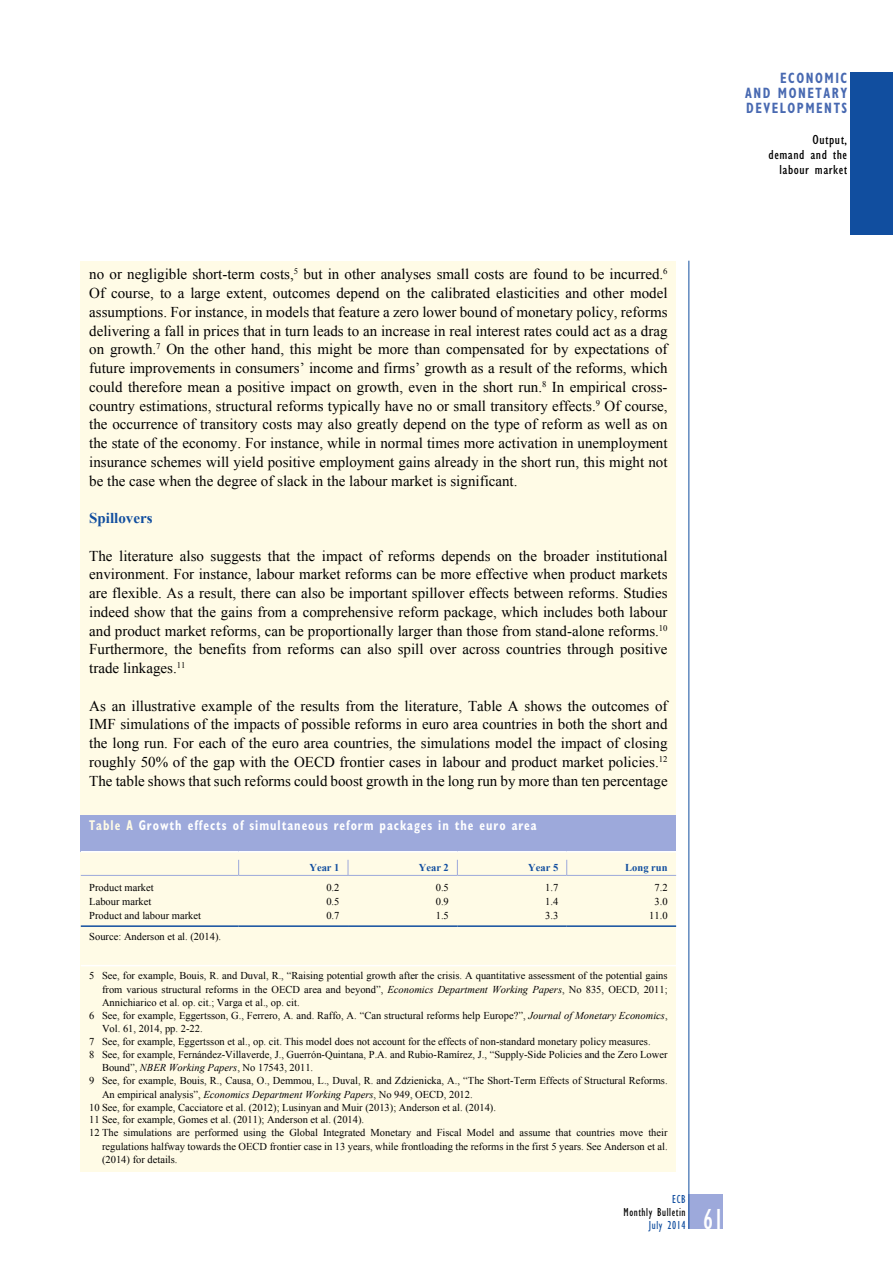
<style>
.page{position:relative;width:893px;height:1263px;background:#fff}
.page>*{position:absolute;margin:0;border:0;box-sizing:border-box;transform-origin:0 0}
.t1{font:condensed 30px "Gill Sans Myriad";color:#fff;scale:.95 1}
.t2{font:15px/18.8px "Times New Roman WGL";color:#000;text-align:justify}
.t3{font:700 condensed 15px/15px "Gill Sans Myriad";letter-spacing:.12em;color:#4869b1;text-align:justify;scale:.85 1}
.t4{font:700 15px "Times New Roman WGL";color:#114e9f}
.t5{font:700 condensed 14.25px "Gill Sans Myriad";letter-spacing:.08em;color:#fff;scale:.85 1}
.t6{font:condensed 13.5px/15px "Gill Sans Myriad";letter-spacing:.035em;color:#000;text-align:right;scale:1.1 1}
.t7{font:condensed 12px "Gill Sans Myriad";letter-spacing:.05em;color:#000;scale:.95 1}
.t8{font:condensed 12px "Gill Sans Myriad";letter-spacing:.05em;color:#114e9f;scale:.95 1}
.t9{font:10.5px "Times New Roman WGL";color:#000}
.t10{font:700 10.5px "Times New Roman WGL";color:#114e9f}
.s1{color:#fffbe6}
.s2{font-style:italic}
</style>
<div class="page">
<div style="left:689px;top:1195px;width:34px;height:34px;background:#9da9db"></div>
<hr style="left:689px;top:261px;width:1px;height:968px;background:#114e9f">
<div style="left:850px;top:72px;width:43px;height:163px;background:#114e9f"></div>
<div style="left:81px;top:261px;width:595px;height:910px;background:#fffbe6"></div>
<hr style="left:81px;top:965px;width:595px;height:1px;background:#fff">
<div style="left:81px;top:815px;width:595px;height:37px;background:#9da9db"></div>
<svg style="left:238px;top:860px;width:1px;height:15px"></svg>
<svg style="left:348px;top:860px;width:1px;height:15px"></svg>
<svg style="left:457px;top:860px;width:1px;height:15px"></svg>
<svg style="left:566px;top:860px;width:1px;height:15px"></svg>
<hr style="left:81px;top:851px;width:158px;height:1px;background:#fff">
<hr style="left:239px;top:851px;width:109px;height:1px;background:#fff">
<hr style="left:348px;top:851px;width:109px;height:1px;background:#fff">
<hr style="left:457px;top:851px;width:110px;height:1px;background:#fff">
<hr style="left:567px;top:851px;width:109px;height:1px;background:#fff">
<hr style="left:81px;top:875px;width:158px;height:1px;background:#9da9db">
<hr style="left:239px;top:875px;width:109px;height:1px;background:#9da9db">
<hr style="left:348px;top:875px;width:109px;height:1px;background:#9da9db">
<hr style="left:457px;top:875px;width:110px;height:1px;background:#9da9db">
<hr style="left:567px;top:875px;width:109px;height:1px;background:#9da9db">
<hr style="left:81px;top:925px;width:158px;height:2px;background:#114e9f">
<hr style="left:239px;top:925px;width:109px;height:2px;background:#114e9f">
<hr style="left:348px;top:925px;width:109px;height:2px;background:#114e9f">
<hr style="left:457px;top:925px;width:110px;height:2px;background:#114e9f">
<hr style="left:567px;top:925px;width:109px;height:2px;background:#114e9f">
<p class="t3" style="left:745px;top:71px;width:121px;text-indent:35px">Economic and monetary developments</p>
<p class="t6" style="left:769px;top:132px;width:73px">Output,<br>demand and the labour market</p>
<p class="t2" style="left:89px;top:265px;width:580px">no or negligible short-term costs,<sup>5</sup> but in other analyses small costs are found to be incurred.<sup>6<br></sup>Of course, to a large extent, outcomes depend on the calibrated elasticities and other model assumptions. For instance, in models that feature a zero lower bound of monetary policy, reforms delivering a fall in prices that in turn leads to an increase in real interest rates could act as a drag on growth.<sup>7</sup> On the other hand, this might be more than compensated for by expectations of future improvements in consumers’ income and firms’ growth as a result of the reforms, which could therefore mean a positive impact on growth, even in the short run.<sup>8</sup> In empirical cross&shy;country estimations, structural reforms typically have no or small transitory effects.<sup>9</sup> Of course, the occurrence of transitory costs may also greatly depend on the type of reform as well as on the state of the economy. For instance, while in normal times more activation in unemployment insurance schemes will yield positive employment gains already in the short run, this might not be the case when the degree of slack in the labour market is significant.</p>
<p class="t4" style="left:89px;top:508px;width:65px">Spillovers</p>
<p class="t2" style="left:89px;top:546px;width:580px">The literature also suggests that the impact of reforms depends on the broader institutional environment. For instance, labour market reforms can be more effective when product markets are flexible. As a result, there can also be important spillover effects between reforms. Studies indeed show that the gains from a comprehensive reform package, which includes both labour and product market reforms, can be proportionally larger than those from stand-alone reforms.<sup>10<br></sup>Furthermore, the benefits from reforms can also spill over across countries through positive trade linkages.<sup>11</sup></p>
<p class="t2" style="left:89px;top:696px;width:580px">As an illustrative example of the results from the literature, Table A shows the outcomes of IMF simulations of the impacts of possible reforms in euro area countries in both the short and the long run. For each of the euro area countries, the simulations model the impact of closing roughly 50% of the gap with the OECD frontier cases in labour and product market policies.<sup>12<br></sup>The table shows that such reforms could boost growth in the long run by more than ten percentage</p>
<p class="t5" style="left:89px;top:816px;width:528px"><span class="s1">table a</span> Growth effects of simultaneous reform packages in the euro area</p>
<p class="t10" style="left:309px;top:860px;width:32px">Year 1</p>
<p class="t10" style="left:419px;top:860px;width:32px">Year 2</p>
<p class="t10" style="left:528px;top:860px;width:32px">Year 5</p>
<p class="t10" style="left:625px;top:860px;width:44px">Long run</p>
<p class="t9" style="left:89px;top:881px;width:66px">Product market</p>
<p class="t9" style="left:326px;top:881px;width:15px">0.2</p>
<p class="t9" style="left:436px;top:881px;width:15px">0.5</p>
<p class="t9" style="left:545px;top:881px;width:15px">1.7</p>
<p class="t9" style="left:654px;top:881px;width:15px">7.2</p>
<p class="t9" style="left:89px;top:894px;width:64px">Labour market</p>
<p class="t9" style="left:326px;top:894px;width:15px">0.5</p>
<p class="t9" style="left:436px;top:894px;width:15px">0.9</p>
<p class="t9" style="left:545px;top:894px;width:15px">1.4</p>
<p class="t9" style="left:654px;top:894px;width:15px">3.0</p>
<p class="t9" style="left:89px;top:908px;width:113px">Product and labour market</p>
<p class="t9" style="left:326px;top:908px;width:15px">0.7</p>
<p class="t9" style="left:436px;top:908px;width:15px">1.5</p>
<p class="t9" style="left:545px;top:908px;width:15px">3.3</p>
<p class="t9" style="left:649px;top:908px;width:20px">11.0</p>
<p class="t9" style="left:89px;top:929px;width:133px">Source: Anderson et al. (2014).</p>
<p class="t9" style="left:89px;top:968px;width:580px">5 See, for example, Bouis, R. and Duval, R., “Raising potential growth after the crisis. A quantitative assessment of the potential gains</p>
<p class="t9" style="left:102px;top:982px;width:567px">from various structural reforms in the OECD area and beyond”, <span class="s2">Economics Department Working Papers</span>, No 835, OECD, 2011;</p>
<p class="t9" style="left:102px;top:995px;width:199px">Annichiarico et al. op. cit.; Varga et al., op. cit.</p>
<p class="t9" style="left:89px;top:1008px;width:580px">6 See, for example, Eggertsson, G., Ferrero, A. and. Raffo, A. “Can structural reforms help Europe?”, <span class="s2">Journal of Monetary Economics</span>,</p>
<p class="t9" style="left:102px;top:1022px;width:102px">Vol. 61, 2014, pp. 2-22.</p>
<p class="t9" style="left:89px;top:1034px;width:563px">7 See, for example, Eggertsson et al., op. cit. This model does not account for the effects of non-standard monetary policy measures.</p>
<p class="t9" style="left:89px;top:1047px;width:580px">8 See, for example, Fernández-Villaverde, J., Guerrón-Quintana, P.A. and Rubio-Ramírez, J., “Supply-Side Policies and the Zero Lower</p>
<p class="t9" style="left:102px;top:1061px;width:213px">Bound”, <span class="s2">NBER Working Papers</span>, No 17543, 2011.</p>
<p class="t9" style="left:89px;top:1074px;width:580px">9 See, for example, Bouis, R., Causa, O., Demmou, L., Duval, R. and Zdzienicka, A., “The Short-Term Effects of Structural Reforms.</p>
<p class="t9" style="left:102px;top:1087px;width:372px">An empirical analysis”, <span class="s2">Economics Department Working Papers</span>, No 949, OECD, 2012.</p>
<p class="t9" style="left:89px;top:1100px;width:408px">10 See, for example, Cacciatore et al. (2012); Lusinyan and Muir (2013); Anderson et al. (2014).</p>
<p class="t9" style="left:89px;top:1113px;width:276px">11 See, for example, Gomes et al. (2011); Anderson et al. (2014).</p>
<p class="t9" style="left:89px;top:1125px;width:580px">12 The simulations are performed using the Global Integrated Monetary and Fiscal Model and assume that countries move their</p>
<p class="t9" style="left:102px;top:1139px;width:567px">regulations halfway towards the OECD frontier case in 13 years, while frontloading the reforms in the first 5 years. See Anderson et al.</p>
<p class="t9" style="left:102px;top:1152px;width:77px">(2014) for details.</p>
<p class="t8" style="left:672px;top:1192px;width:16px">ECB</p>
<p class="t7" style="left:624px;top:1205px;width:67px">Monthly Bulletin</p>
<p class="t8" style="left:649px;top:1218px;width:40px">July 2014</p>
<h1 class="t1" style="left:703px;top:1201px;width:23px">61</h1>
</div>
